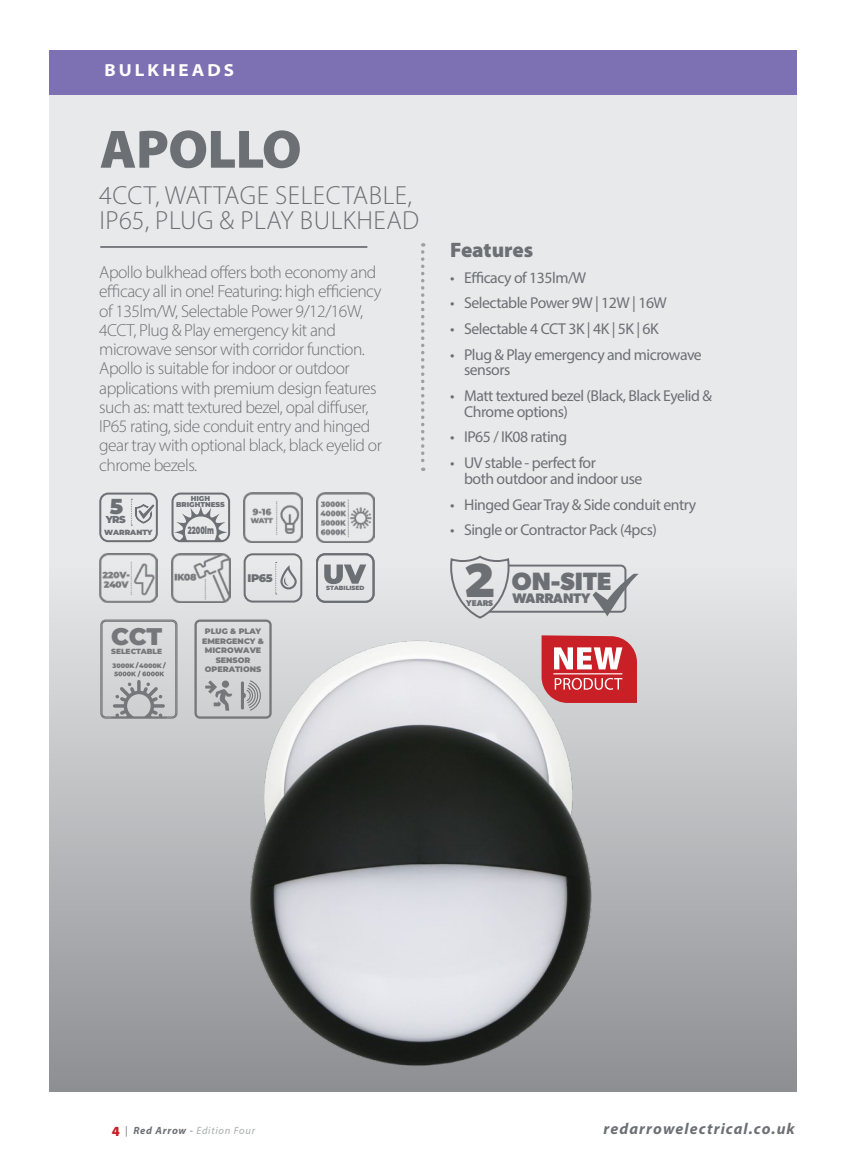
<style>
.page{position:relative;width:844px;height:1166px;background:#fff}
.page>*{position:absolute;margin:0;border:0;box-sizing:border-box;transform-origin:0 0}
.t1{font:900 54.43px "Myriad Pro";letter-spacing:-.01em;color:#6c7075}
.t2{font:700 48.12px "Gibson";color:#6c7075}
.t3{font:300 26.25px/24.5px "Myriad Pro";letter-spacing:.02em;color:#6c7075}
.t4{font:700 25.2px "Gibson";color:#6c7075}
.t5{font:900 23.97px "Montserrat";color:#76777a}
.t6{font:900 21px "Myriad Pro";color:#6c7075}
.t7{font:300 17.5px/19.2px "Myriad Pro";letter-spacing:-.03em;color:#6c7075}
.t8{font:700 semi-expanded 17.5px "Myriad Pro";letter-spacing:.175em;color:#fff}
.t9{font:15.75px/15.8px "Myriad Pro";letter-spacing:-.03em;color:#6c7075}
.t10{font:italic 700 15.75px "Myriad Pro";letter-spacing:.07em;color:#6c7075}
.t11{font:700 13.83px "Gibson";color:#6c7075}
.t12{font:900 11.03px "Montserrat";color:#6c7075}
.t13{font:italic 10.5px "Myriad Pro";letter-spacing:.07em;color:#a9aaad}
.t14{font:900 10.5px "Montserrat";letter-spacing:-.005em;color:#6c7075;scale:.63 1}
.t15{font:900 9.97px "Montserrat";color:#6c7075}
.t16{font:700 8.4px "Gibson";color:#6c7075}
.t17{font:900 7.88px/9.5px "Montserrat";color:#76777a;text-align:center}
.t18{font:900 7.52px "Montserrat";color:#76777a}
.t19{font:900 7.52px "Montserrat";letter-spacing:-.005em;color:#6c7075}
.t20{font:900 7px/6.5px "Montserrat";color:#6c7075;text-align:center}
.t21{font:900 6.48px "Montserrat";letter-spacing:-.02em;color:#76777a}
.t22{font:900 5.95px "Montserrat";color:#6c7075}
.s1{font-weight:900;font-style:normal;font-size:14px;color:#c82026}
.s2{color:#6c7075}
.s3{font-weight:700;color:#6c7075}
</style>
<div class="page">
<div style="left:50px;top:50px;width:746px;height:1041px;background:#e8e9ea"></div>
<hr style="left:100px;top:246px;width:267px;height:2px;background:#6c7075">
<div style="left:50px;top:50px;width:746px;height:45px;background:#7d70b3"></div>
<div style="left:50px;top:567px;width:746px;height:524px;background:linear-gradient(to bottom,#e7e7e8,#8d8f93)"></div>
<svg style="left:421px;top:243px;width:3px;height:228px"></svg>
<svg style="left:604px;top:635px;width:32px;height:68px;background:#d15055"></svg>
<hr style="left:553px;top:673px;width:69px;height:1px;background:#fff">
<svg style="left:450px;top:555px;width:188px;height:64px"></svg>
<div style="left:99px;top:492px;width:59px;height:50px;border:2px solid #6c7075;border-radius:8px"></div>
<svg style="left:131px;top:499px;width:23px;height:27px"></svg>
<div style="left:171px;top:492px;width:59px;height:50px;border:2px solid #6c7075;border-radius:8px"></div>
<svg style="left:174px;top:506px;width:53px;height:35px"></svg>
<div style="left:244px;top:553px;width:58px;height:49px;border:2px solid #6c7075;border-radius:8px"></div>
<svg style="left:275px;top:562px;width:21px;height:32px"></svg>
<svg style="left:324px;top:564px;width:42px;height:20px"></svg>
<div style="left:316px;top:553px;width:58px;height:50px;border:2px solid #6c7075;border-radius:8px"></div>
<img style="left:244px;top:492px;width:58px;height:50px">
<img style="left:316px;top:492px;width:58px;height:50px">
<img style="left:171px;top:553px;width:59px;height:50px">
<img style="left:99px;top:553px;width:59px;height:50px">
<svg style="left:194px;top:619px;width:43px;height:100px"></svg>
<svg style="left:100px;top:619px;width:77px;height:100px"></svg>
<img style="left:237px;top:605px;width:367px;height:482px">
<p class="t8" style="left:104px;top:59px;width:131px">BULKHEADS</p>
<h1 class="t1" style="left:100px;top:113px;width:203px">APOLLO</h1>
<h3 class="t3" style="left:99px;top:183px;width:321px">4CCT, WATTAGE SELECTABLE,<br>IP65, PLUG &amp; PLAY BULKHEAD</h3>
<p class="t7" style="left:99px;top:262px;width:284px">Apollo bulkhead offers both economy and efficacy all in one! Featuring: high efficiency of 135lm/W, Selectable Power 9/12/16W, 4CCT, Plug &amp; Play emergency kit and microwave sensor with corridor function.<br>Apollo is suitable for indoor or outdoor applications with premium design features such as: matt textured bezel, opal diffuser, IP65 rating, side conduit entry and hinged gear tray with optional black, black eyelid or chrome bezels.</p>
<p class="t20" style="left:176px;top:494px;width:50px">HIGH<br>BRIGHTNESS</p>
<p class="t15" style="left:106px;top:512px;width:22px"><sup>5</sup>YRS</p>
<p class="t19" style="left:104px;top:526px;width:50px">WARRANTY</p>
<p class="t14" style="left:188px;top:523px;width:43px">2200lm</p>
<p class="t12" style="left:247px;top:569px;width:27px">IP65</p>
<h3 class="t5" style="left:111px;top:618px;width:53px">CCT</h3>
<p class="t18" style="left:111px;top:645px;width:53px">SELECTABLE</p>
<p class="t21" style="left:113px;top:660px;width:51px">3000K 4000K</p>
<p class="t17" style="left:202px;top:626px;width:63px">PLUG &amp; PLAY<br>EMERGENCY &amp;<br>MICROWAVE<br>SENSOR<br>OPERATIONS</p>
<p class="t22" style="left:326px;top:583px;width:40px">STABILISED</p>
<p class="t6" style="left:450px;top:236px;width:85px">Features</p>
<p class="t9" style="left:450px;top:269px;width:138px">• Efficacy of 135lm/W</p>
<p class="t9" style="left:450px;top:295px;width:218px">• Selectable Power 9W | 12W | 16W</p>
<p class="t9" style="left:450px;top:320px;width:210px">• Selectable 4 CCT 3K | 4K | 5K | 6K</p>
<p class="t9" style="left:464px;top:346px;width:239px;text-indent:-14px">• Plug &amp; Play emergency and microwave sensors</p>
<p class="t9" style="left:464px;top:388px;width:249px;text-indent:-14px">• Matt textured bezel (Black, Black Eyelid &amp;<br>Chrome options)</p>
<p class="t9" style="left:450px;top:429px;width:119px">• IP65 / IK08 rating</p>
<p class="t9" style="left:464px;top:455px;width:180px;text-indent:-14px">• UV stable - perfect for<br>both outdoor and indoor use</p>
<p class="t9" style="left:450px;top:496px;width:248px">• Hinged Gear Tray &amp; Side conduit entry</p>
<p class="t9" style="left:450px;top:522px;width:208px">• Single or Contractor Pack (4pcs)</p>
<h2 class="t2" style="left:463px;top:551px;width:33px">2</h2>
<p class="t16" style="left:466px;top:598px;width:28px">YEARS</p>
<h3 class="t4" style="left:511px;top:566px;width:101px">ON-SITE</h3>
<p class="t11" style="left:512px;top:590px;width:79px">WARRANTY</p>
<p class="t13" style="left:112px;top:1124px;width:145px"><span class="s1">4</span> <span class="s2">|</span> <span class="s3">Red Arrow</span> <span class="s2">-</span> Edition Four</p>
<p class="t10" style="left:603px;top:1118px;width:193px">redarrowelectrical.co.uk</p>
</div>
